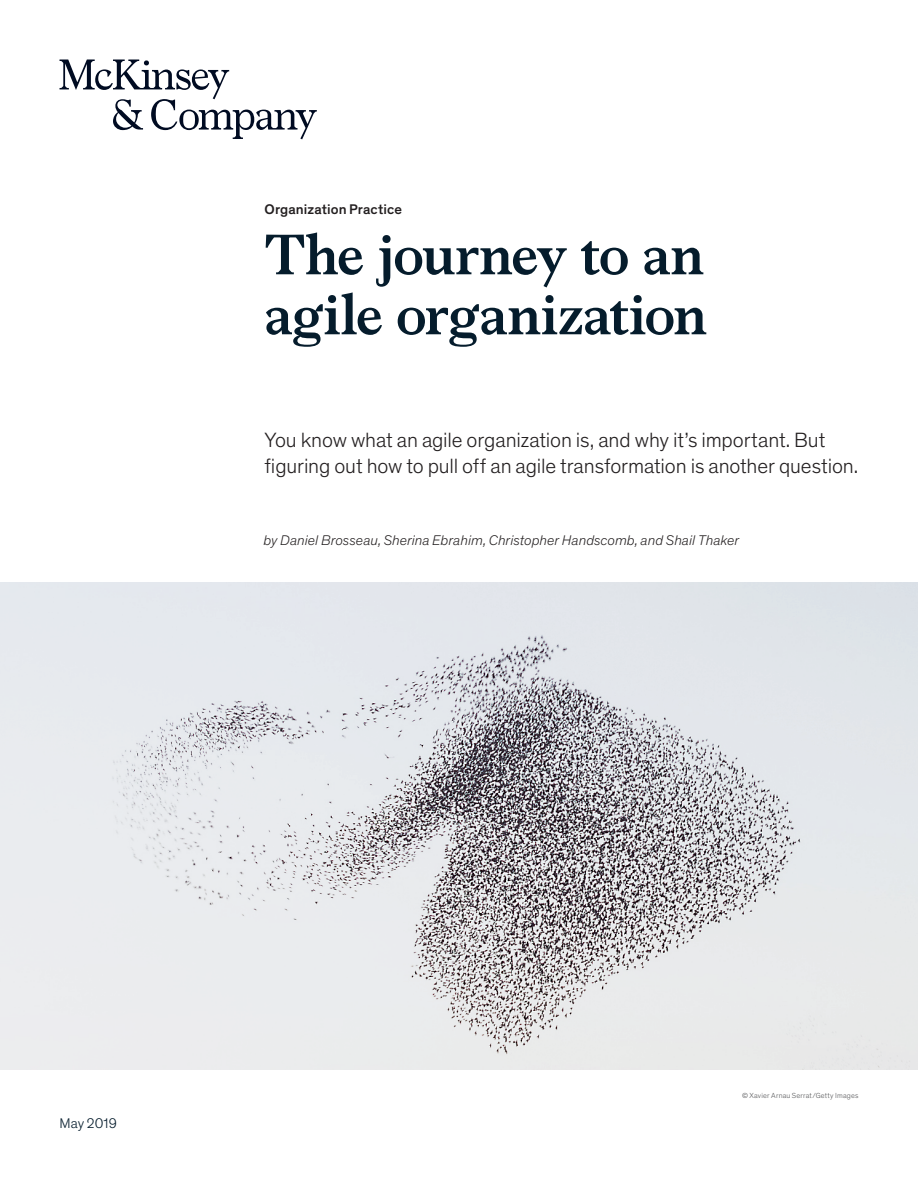
<style>
.page{position:relative;width:918px;height:1188px;background:#fff}
.page>*{position:absolute;margin:0;border:0;box-sizing:border-box;transform-origin:0 0}
.Title_of_article-dee{font:700 57px/60px "Bower";letter-spacing:-.01em;color:#051c2c}
.Standfirst-Dek_Thein{font:300 21px/25.5px "Theinhardt Pan";letter-spacing:-.005em;color:#231f20}
.Author_byline{font:italic 300 14.25px "Theinhardt Pan";letter-spacing:.005em;color:#231f20}
.Eyebrow{font:500 14.25px "Theinhardt Pan";letter-spacing:.005em;color:#231f20}
.Cover_date_-_Deep_bl{font:300 14.25px "Theinhardt Pan";letter-spacing:.005em;color:#051c2c}
.Art_Photo_credit{font:300 7.5px "Theinhardt Pan";letter-spacing:.02em;color:#57585a}
</style>
<div class="page">
<img style="left:0;top:582px;width:918px;height:488px">
<svg style="left:60px;top:60px;width:257px;height:79px"></svg>
<p class="Eyebrow" style="left:265px;top:199px;width:139px">Organization Practice</p>
<p class="Title_of_article-dee" style="left:265px;top:221px;width:444px">The journey to an agile organization</p>
<p class="Standfirst-Dek_Thein" style="left:265px;top:426px;width:595px">You know what an agile organization is, and why it’s important. But figuring out how to pull off an agile transformation is another question.</p>
<p class="Author_byline" style="left:264px;top:530px;width:477px">by Daniel Brosseau, Sherina Ebrahim, Christopher Handscomb, and Shail Thaker</p>
<p class="Cover_date_-_Deep_bl" style="left:60px;top:1114px;width:59px">May 2019</p>
<p class="Art_Photo_credit" style="left:742px;top:1090px;width:118px">© Xavier Arnau Serrat/Getty Images</p>
</div>
